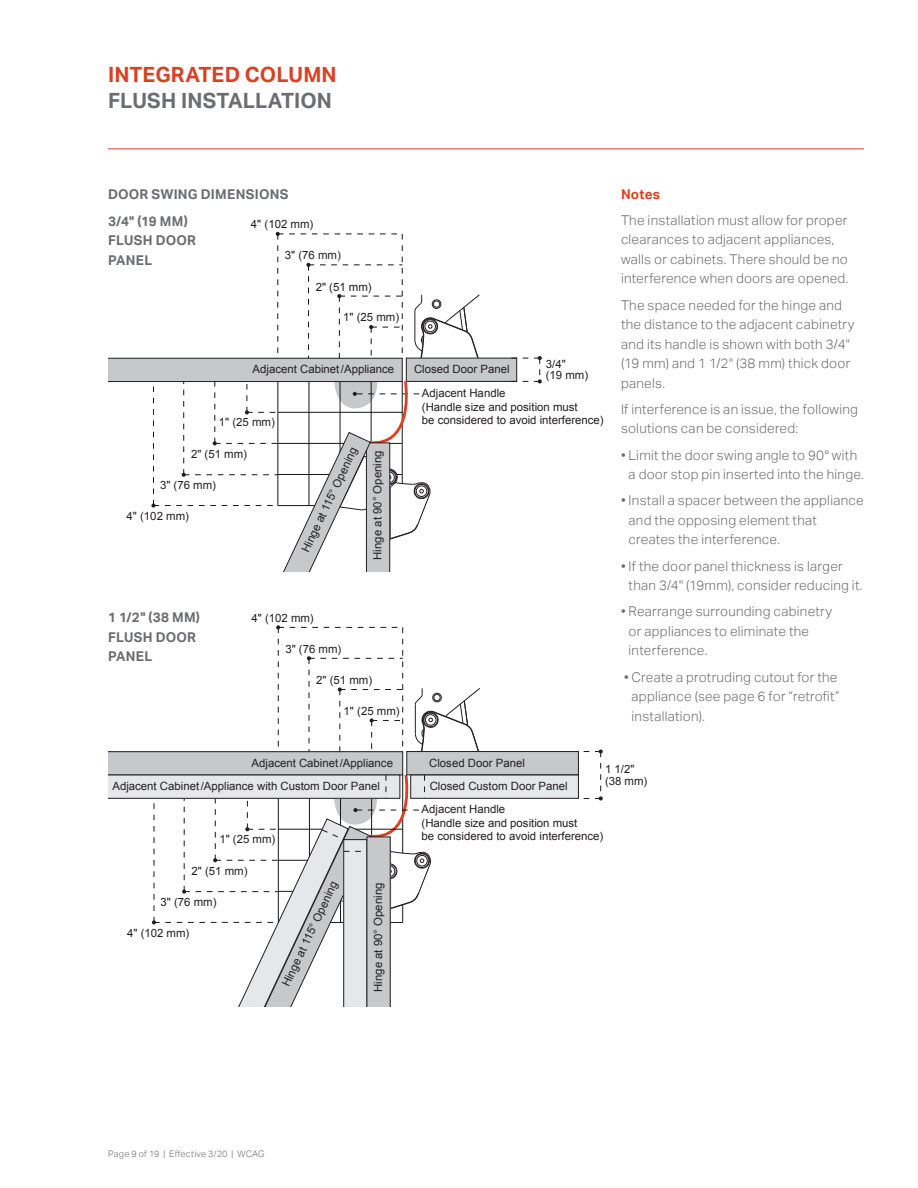
<style>
.page{position:relative;width:918px;height:1188px;background:#fff}
.page>*{position:absolute;margin:0;border:0;box-sizing:border-box;transform-origin:0 0}
.Subhead_1_Left_Gray{font:700 21px "Aktiv Grotesk";letter-spacing:.005em;color:#6c6d70}
.Subhead_1_Left_Orang{font:700 21px "Aktiv Grotesk";letter-spacing:.005em;color:#db4022}
.Installation_Text{font:300 13.5px/19.5px "Aktiv Grotesk";letter-spacing:.02em;color:#6c6d70}
.Subhead_2_Left_Gray{font:700 13.5px/19.5px "Aktiv Grotesk";letter-spacing:.02em;color:#6c6d70}
.Installation_Text_He{font:700 13.5px "Aktiv Grotesk";letter-spacing:.015em;color:#db4022}
.t1{font:11.4px/13.6px "Arial";color:#231f20}
.t2{font:700 11.4px "Arial";color:#231f20}
.t3{font:300 9px "Aktiv Grotesk";letter-spacing:.02em;color:#6c6d70}
</style>
<div class="page">
<div style="left:406px;top:358px;width:111px;height:23px;background:#c7c8ca"></div>
<div style="left:406px;top:358px;width:111px;height:24px;border:1px solid #231f20"></div>
<svg style="left:509px;top:356px;width:33px;height:27px"></svg>
<svg style="left:108px;top:232px;width:373px;height:340px"></svg>
<svg style="left:583px;top:749px;width:20px;height:52px"></svg>
<div style="left:407px;top:752px;width:171px;height:23px;background:#c7c8ca"></div>
<div style="left:406px;top:751px;width:173px;height:24px;border:1px solid #231f20"></div>
<div style="left:411px;top:775px;width:167px;height:23px;background:#e6e7e9"></div>
<div style="left:410px;top:775px;width:169px;height:24px;border:1px solid #231f20"></div>
<svg style="left:108px;top:625px;width:373px;height:381px"></svg>
<hr style="left:108px;top:148px;width:756px;height:1px;background:#db4022">
<p class="Subhead_1_Left_Orang" style="left:108px;top:63px;width:230px">INTEGRATED COLUMN</p>
<p class="Subhead_1_Left_Gray" style="left:108px;top:88px;width:225px">FLUSH INSTALLATION</p>
<p class="Subhead_2_Left_Gray" style="left:108px;top:184px;width:182px">DOOR SWING DIMENSIONS</p>
<p class="Subhead_2_Left_Gray" style="left:108px;top:211px;width:90px">3/4" (19 MM)<br>FLUSH DOOR<br>PANEL</p>
<p class="t2" style="left:56px;top:189px;width:197px">DOOR SWING RANGE DIMENSIONS</p>
<p class="t1" style="left:251px;top:218px;width:64px">4" (102 mm)</p>
<p class="t1" style="left:285px;top:249px;width:57px">3" (76 mm)</p>
<p class="t1" style="left:316px;top:280px;width:57px">2" (51 mm)</p>
<p class="t1" style="left:343px;top:311px;width:57px">1" (25 mm)</p>
<p class="t1" style="left:253px;top:362px;width:143px">Adjacent Cabinet/Appliance</p>
<p class="t1" style="left:414px;top:362px;width:97px">Closed Door Panel</p>
<p class="t1" style="left:546px;top:358px;width:44px;line-height:11.4px">3/4"<br>(19 mm)</p>
<p class="t1" style="left:219px;top:416px;width:57px">1" (25 mm)</p>
<p class="t1" style="left:191px;top:447px;width:57px">2" (51 mm)</p>
<p class="t1" style="left:160px;top:478px;width:57px">3" (76 mm)</p>
<p class="t1" style="left:127px;top:509px;width:64px">4" (102 mm)</p>
<p class="t1" style="left:299px;top:549px;width:116px;rotate:-65deg">Hinge at 115° Opening</p>
<p class="t1" style="left:371px;top:560px;width:111px;rotate:-90deg">Hinge at 90° Opening</p>
<p class="Subhead_2_Left_Gray" style="left:108px;top:608px;width:93px">1 1/2" (38 MM)<br>FLUSH DOOR<br>PANEL</p>
<p class="t1" style="left:251px;top:611px;width:64px">4" (102 mm)</p>
<p class="t1" style="left:285px;top:642px;width:57px">3" (76 mm)</p>
<p class="t1" style="left:316px;top:673px;width:57px">2" (51 mm)</p>
<p class="t1" style="left:344px;top:704px;width:57px">1" (25 mm)</p>
<p class="t1" style="left:422px;top:386px;width:183px">Adjacent Handle<br>(Handle size and position must<br>be considered to avoid interference)</p>
<p class="Installation_Text_He" style="left:621px;top:186px;width:41px">Notes</p>
<p class="Installation_Text" style="left:621px;top:210px;width:229px">The installation must allow for proper clearances to adjacent appliances, walls or cabinets. There should be no interference when doors are opened.</p>
<p class="Installation_Text" style="left:621px;top:295px;width:235px">The space needed for the hinge and the distance to the adjacent cabinetry and its handle is shown with both 3/4" (19 mm) and 1 1/2" (38 mm) thick door panels.</p>
<p class="Installation_Text" style="left:621px;top:399px;width:239px">If interference is an issue, the following solutions can be considered:</p>
<p class="Installation_Text" style="left:621px;top:445px;width:244px;text-align:center">• Limit the door swing angle to 90° with a door stop pin inserted into the hinge.</p>
<p class="Installation_Text" style="left:629px;top:491px;width:237px;text-indent:-8px">• Install a spacer between the appliance and the opposing element that creates the interference.</p>
<p class="Installation_Text" style="left:629px;top:556px;width:235px;text-indent:-8px">• If the door panel thickness is larger than 3/4" (19mm), consider reducing it.</p>
<p class="Installation_Text" style="left:629px;top:602px;width:205px;text-indent:-8px">• Rearrange surrounding cabinetry or appliances to eliminate the interference.</p>
<p class="Installation_Text" style="left:632px;top:667px;width:209px;text-indent:-8px">• Create a protruding cutout for the appliance (see page 6 for “retrofit” installation).</p>
<p class="t1" style="left:767px;top:470px;width:57px">2" (51 mm)</p>
<p class="t1" style="left:736px;top:502px;width:57px">3" (76 mm)</p>
<p class="t1" style="left:702px;top:533px;width:64px">4" (102 mm)</p>
<p class="t1" style="left:112px;top:751px;width:282px;line-height:23.2px;text-indent:139px">Adjacent Cabinet/Appliance<br>Adjacent Cabinet/Appliance with Custom Door Panel</p>
<p class="t1" style="left:429px;top:751px;width:140px;line-height:23.4px">Closed Door Panel<br>Closed Custom Door Panel</p>
<p class="t1" style="left:605px;top:764px;width:44px;line-height:11.4px">1 1/2" (38 mm)</p>
<p class="t1" style="left:219px;top:832px;width:57px">1" (25 mm)</p>
<p class="t1" style="left:192px;top:864px;width:57px">2" (51 mm)</p>
<p class="t1" style="left:160px;top:895px;width:57px">3" (76 mm)</p>
<p class="t1" style="left:127px;top:926px;width:64px">4" (102 mm)</p>
<p class="t1" style="left:279px;top:983px;width:116px;rotate:-65deg">Hinge at 115° Opening</p>
<p class="t1" style="left:371px;top:992px;width:111px;rotate:-90deg">Hinge at 90° Opening</p>
<p class="t1" style="left:422px;top:802px;width:183px">Adjacent Handle<br>(Handle size and position must<br>be considered to avoid interference)</p>
<p class="t3" style="left:108px;top:1149px;width:158px">Page 9 of 19 | Effective 3/20 | WCAG</p>
</div>
